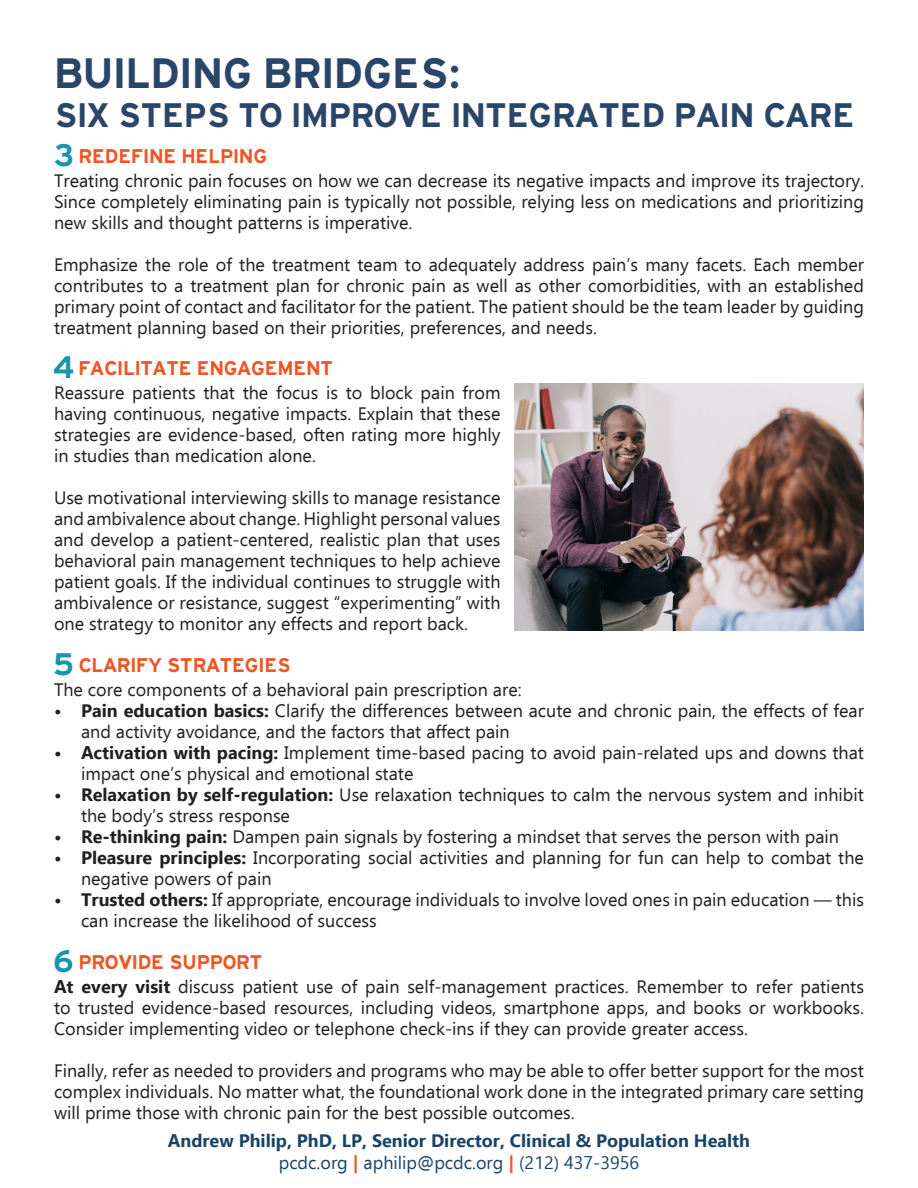
<style>
.page{position:relative;width:918px;height:1188px;background:#fff}
.page>*{position:absolute;margin:0;border:0;box-sizing:border-box;transform-origin:0 0}
.t1{font:45px "Hitthe Road";color:#294569}
.t2{font:36px "Hitthe Road";color:#294569}
.t3{font:21px "Hitthe Road";color:#ee5625}
.t4{font:18px/21px "Ebrima";color:#231f20;text-align:justify}
.t5{font:700 18px "Ebrima";color:#194468}
.t6{font:18px "Ebrima";color:#194468}
.s1{font-size:33px;color:#1994af}
.s2{font-weight:700}
.s3{font-weight:700;color:#f35626}
</style>
<div class="page">
<img style="left:514px;top:383px;width:350px;height:248px">
<p class="t1" style="left:54px;top:54px;width:409px">BUILDING BRIDGES:</p>
<p class="t2" style="left:54px;top:100px;width:802px">SIX STEPS TO IMPROVE INTEGRATED PAIN CARE</p>
<p class="t3" style="left:54px;top:148px;width:215px"><span class="s1">3</span> REDEFINE HELPING</p>
<p class="t4" style="left:54px;top:170px;width:812px">Treating chronic pain focuses on how we can decrease its negative impacts and improve its trajectory.<br>Since completely eliminating pain is typically not possible, relying less on medications and prioritizing new skills and thought patterns is imperative.</p>
<p class="t4" style="left:54px;top:254px;width:812px">Emphasize the role of the treatment team to adequately address pain’s many facets. Each member contributes to a treatment plan for chronic pain as well as other comorbidities, with an established primary point of contact and facilitator for the patient. The patient should be the team leader by guiding treatment planning based on their priorities, preferences, and needs.</p>
<p class="t3" style="left:54px;top:359px;width:280px"><span class="s1">4</span> FACILITATE ENGAGEMENT</p>
<p class="t4" style="left:54px;top:382px;width:448px">Reassure patients that the focus is to block pain from having continuous, negative impacts. Explain that these strategies are evidence-based, often rating more highly in studies than medication alone.</p>
<p class="t4" style="left:54px;top:487px;width:448px">Use motivational interviewing skills to manage resistance and ambivalence about change. Highlight personal values and develop a patient-centered, realistic plan that uses behavioral pain management techniques to help achieve patient goals. If the individual continues to struggle with ambivalence or resistance, suggest “experimenting” with one strategy to monitor any effects and report back.</p>
<p class="t3" style="left:54px;top:656px;width:238px"><span class="s1">5</span> CLARIFY STRATEGIES</p>
<p class="t4" style="left:54px;top:678px;width:469px">The core components of a behavioral pain prescription are:</p>
<p class="t4" style="left:81px;top:699px;width:785px;text-indent:-27px"><span class="s2">• Pain education basics:</span> Clarify the differences between acute and chronic pain, the effects of fear and activity avoidance, and the factors that affect pain</p>
<p class="t4" style="left:81px;top:741px;width:784px;text-indent:-27px"><span class="s2">• Activation with pacing:</span> Implement time-based pacing to avoid pain-related ups and downs that impact one’s physical and emotional state</p>
<p class="t4" style="left:81px;top:783px;width:785px;text-indent:-27px"><span class="s2">• Relaxation by self-regulation:</span> Use relaxation techniques to calm the nervous system and inhibit the body’s stress response</p>
<p class="t4" style="left:54px;top:825px;width:787px"><span class="s2">• Re-thinking pain:</span> Dampen pain signals by fostering a mindset that serves the person with pain</p>
<p class="t4" style="left:81px;top:846px;width:785px;text-indent:-27px"><span class="s2">• Pleasure principles:</span> Incorporating social activities and planning for fun can help to combat the negative powers of pain</p>
<p class="t4" style="left:81px;top:888px;width:785px;text-indent:-27px"><span class="s2">• Trusted others:</span> If appropriate, encourage individuals to involve loved ones in pain education — this can increase the likelihood of success</p>
<p class="t3" style="left:54px;top:953px;width:210px"><span class="s1">6</span> PROVIDE SUPPORT</p>
<p class="t4" style="left:54px;top:975px;width:812px"><span class="s2">At every visit</span> discuss patient use of pain self-management practices. Remember to refer patients to trusted evidence-based resources, including videos, smartphone apps, and books or workbooks.<br>Consider implementing video or telephone check-ins if they can provide greater access.</p>
<p class="t4" style="left:54px;top:1059px;width:812px">Finally, refer as needed to providers and programs who may be able to offer better support for the most complex individuals. No matter what, the foundational work done in the integrated primary care setting will prime those with chronic pain for the best possible outcomes.</p>
<p class="t5" style="left:168px;top:1128px;width:584px">Andrew Philip, PhD, LP, Senior Director, Clinical &amp; Population Health</p>
<p class="t6" style="left:279px;top:1150px;width:362px">pcdc.org <span class="s3">|</span> aphilip@pcdc.org <span class="s3">|</span> (212) 437-3956</p>
</div>
